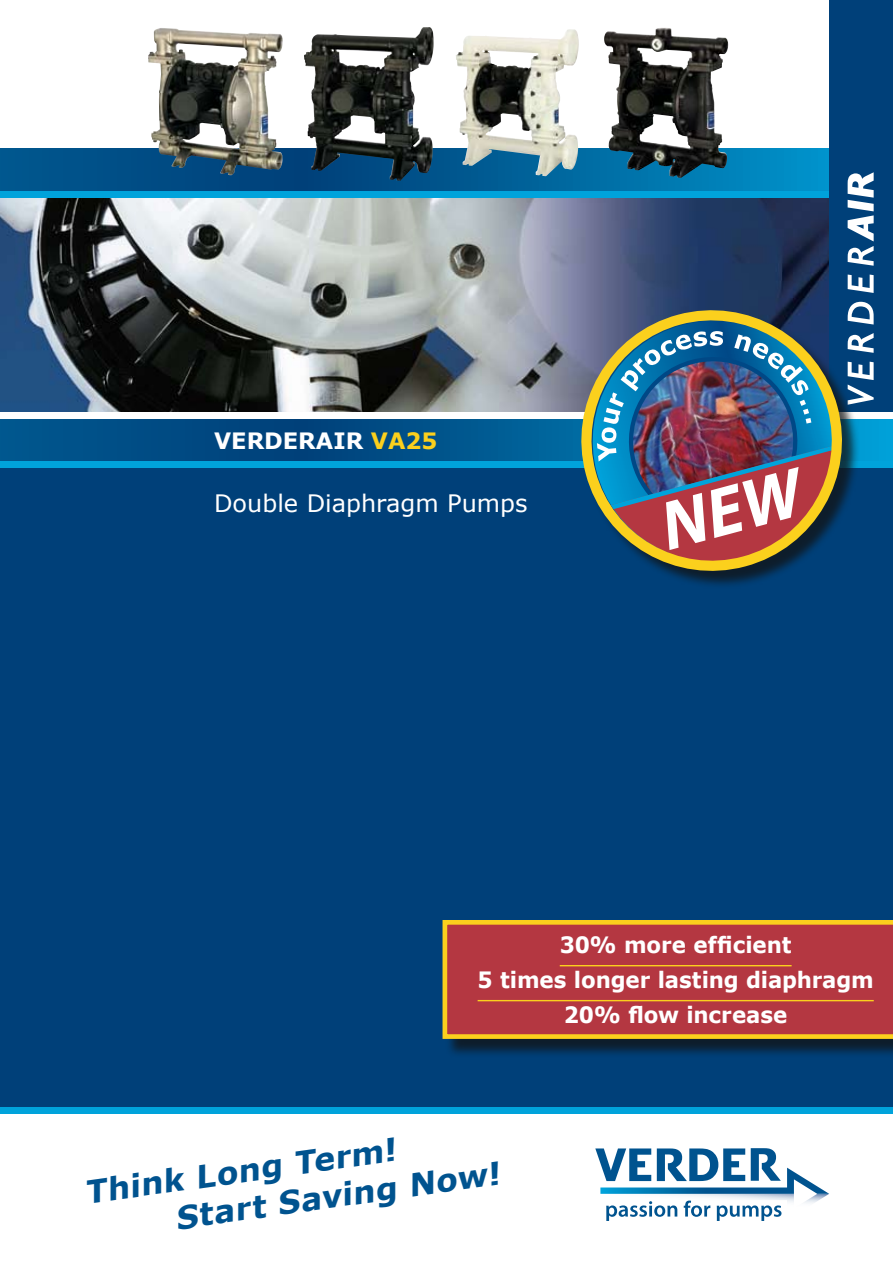
<style>
.page{position:relative;width:893px;height:1263px;background:#fff}
.page>*{position:absolute;margin:0;border:0;box-sizing:border-box;transform-origin:0 0}
.t1{font:700 31.5px/37.8px "Verdana";color:#00538f}
.t2{font:24px "Verdana";color:#fff}
.t3{font:700 22.5px/35px "Verdana";letter-spacing:-.005em;color:#fff;text-align:center;scale:.95 1}
.t4{font:700 22.5px "Verdana";letter-spacing:-.005em;color:#fff}
.t5{font:700 22.5px "Verdana";color:#fbd01d}
</style>
<div class="page">
<div style="left:0;top:468px;width:893px;height:642px;background:#004079"></div>
<svg style="left:0;top:149px;width:893px;height:312px;background:#005992"></svg>
<img style="left:0;top:198px;width:829px;height:214px">
<div style="left:0;top:191px;width:893px;height:7px;background:#00a3db"></div>
<div style="left:829px;top:0;width:64px;height:412px;background:#004079"></div>
<div style="left:0;top:412px;width:893px;height:7px;background:#fff"></div>
<div style="left:0;top:461px;width:893px;height:7px;background:#00a3db"></div>
<svg style="left:860px;top:362px;width:14px;height:41px"></svg>
<svg style="left:860px;top:333px;width:14px;height:20px"></svg>
<svg style="left:850px;top:302px;width:24px;height:23px"></svg>
<svg style="left:848px;top:275px;width:26px;height:18px"></svg>
<svg style="left:848px;top:172px;width:26px;height:94px"></svg>
<div style="left:0;top:1108px;width:893px;height:6px;background:#00a3db"></div>
<svg style="left:595px;top:1148px;width:234px;height:73px"></svg>
<div style="left:583px;top:312px;width:277px;height:277px;background:#121212;opacity:.75"></div>
<img style="left:573px;top:302px;width:277px;height:277px">
<div style="left:445px;top:922px;width:448px;height:136px;background:#121212;opacity:.75"></div>
<svg style="left:442px;top:920px;width:451px;height:119px;background:#bb463d"></svg>
<img style="left:148px;top:28px;width:135px;height:147px">
<img style="left:304px;top:27px;width:129px;height:154px">
<img style="left:456px;top:29px;width:122px;height:147px">
<img style="left:604px;top:29px;width:123px;height:149px">
<p class="t4" style="left:214px;top:427px;width:119px">VERDERair</p>
<p class="t5" style="left:371px;top:427px;width:68px">VA25</p>
<p class="t2" style="left:214px;top:488px;width:315px">Double Diaphragm Pumps</p>
<p class="t3" style="left:478px;top:927px;width:418px">30% more efficient<br>5 times longer lasting diaphragm<br>20% flow increase</p>
<h1 class="t1" style="left:167px;top:1161px;width:329px;text-indent:-86px;rotate:-8deg">Think Long Term!<br>Start Saving Now!</h1>
</div>
